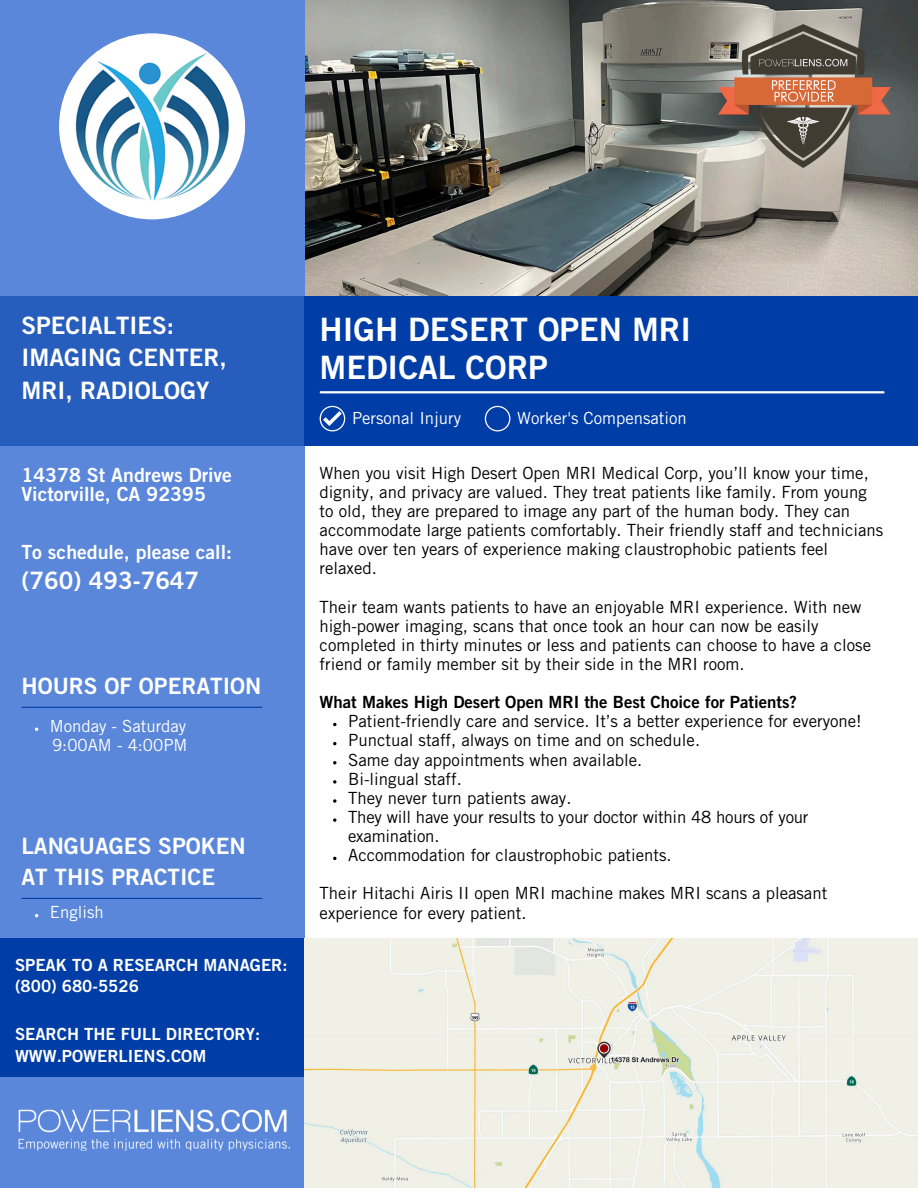
<style>
.page{position:relative;width:918px;height:1188px;background:#fff}
.page>*{position:absolute;margin:0;border:0;box-sizing:border-box;transform-origin:0 0}
.t1{font:32.25px/38.2px "Trade Gothic LT Std Bd 2";color:#fff}
.t2{font:24px/32.7px "Trade Gothic LT Std Bd 2";color:#fff}
.t3{font:22.5px/31.5px "Trade Gothic LT Std Bd 2";color:#fff}
.t4{font:19.5px/19.2px "Trade Gothic LT Std Bd 2";color:#fff}
.t5{font:16.8px/19.2px "Trade Gothic LT Std";color:#000}
.t6{font:16.8px/21.3px "Trade Gothic LT Std Bd 2";color:#fff}
.t7{font:16.8px "Trade Gothic LT Std";color:#fff}
.t8{font:16.8px "Trade Gothic LT Std Bd 2";color:#000}
</style>
<div class="page">
<img style="left:305px;top:0;width:613px;height:296px">
<div style="left:0;top:0;width:305px;height:1188px;background:#5a87da"></div>
<img style="left:18px;top:1109px;width:272px;height:42px">
<div style="left:0;top:938px;width:305px;height:139px;background:#003da7"></div>
<div style="left:305px;top:296px;width:613px;height:150px;background:#003da7"></div>
<hr style="left:321px;top:391px;width:563px;height:2px;background:#fff">
<svg style="left:485px;top:406px;width:25px;height:25px"></svg>
<img style="left:305px;top:938px;width:613px;height:250px">
<svg style="left:320px;top:406px;width:25px;height:25px"></svg>
<img style="left:719px;top:24px;width:172px;height:143px">
<hr style="left:22px;top:898px;width:240px;height:1px;background:#003da7">
<hr style="left:22px;top:707px;width:240px;height:1px;background:#003da7">
<div style="left:0;top:296px;width:309px;height:150px;background:#275dbd"></div>
<img style="left:59px;top:33px;width:186px;height:186px;border-radius:50%">
<svg style="left:333px;top:780px;width:3px;height:4px"></svg>
<svg style="left:333px;top:799px;width:3px;height:4px"></svg>
<svg style="left:333px;top:818px;width:3px;height:4px"></svg>
<p class="t2" style="left:21px;top:312px;width:207px">SPECIALTIES:<br>IMAGING CENTER,<br>MRI, RADIOLOGY</p>
<p class="t4" style="left:21px;top:468px;width:212px">14378 St Andrews Drive<br>Victorville, CA 92395</p>
<h2 class="t4" style="left:21px;top:545px;width:212px">To schedule, please call:</h2>
<h2 class="t2" style="left:21px;top:567px;width:179px">(760) 493-7647</h2>
<h2 class="t3" style="left:21px;top:673px;width:242px">HOURS OF OPERATION</h2>
<p class="t7" style="left:50px;top:720px;width:138px">Monday - Saturday</p>
<h4 class="t7" style="left:52px;top:739px;width:137px">9:00AM - 4:00PM</h4>
<p class="t3" style="left:21px;top:833px;width:226px">LANGUAGES SPOKEN<br>AT THIS PRACTICE</p>
<h5 class="t7" style="left:50px;top:906px;width:55px">English</h5>
<p class="t6" style="left:15px;top:956px;width:274px">SPEAK TO A RESEARCH MANAGER: (800) 680-5526</p>
<p class="t6" style="left:15px;top:1026px;width:247px">SEARCH THE FULL DIRECTORY:<br>WWW.POWERLIENS.COM</p>
<p class="t1" style="left:320px;top:314px;width:373px">HIGH DESERT OPEN MRI<br>MEDICAL CORP</p>
<h1 class="t7" style="left:352px;top:412px;width:111px">Personal Injury</h1>
<p class="t7" style="left:517px;top:412px;width:171px">Worker's Compensation</p>
<p class="t5" style="left:320px;top:465px;width:565px">When you visit High Desert Open MRI Medical Corp, you’ll know your time, dignity, and privacy are valued. They treat patients like family. From young to old, they are prepared to image any part of the human body. They can accommodate large patients comfortably. Their friendly staff and technicians have over ten years of experience making claustrophobic patients feel relaxed.</p>
<p class="t5" style="left:320px;top:599px;width:553px">Their team wants patients to have an enjoyable MRI experience. With new high-power imaging, scans that once took an hour can now be easily completed in thirty minutes or less and patients can choose to have a close friend or family member sit by their side in the MRI room.</p>
<p class="t8" style="left:320px;top:696px;width:479px">What Makes High Desert Open MRI the Best Choice for Patients?</p>
<p class="t5" style="left:348px;top:714px;width:515px">Patient-friendly care and service. It’s a better experience for everyone!</p>
<p class="t5" style="left:348px;top:733px;width:354px">Punctual staff, always on time and on schedule.</p>
<p class="t5" style="left:348px;top:752px;width:296px">Same day appointments when available.</p>
<h6 class="t5" style="left:348px;top:771px;width:115px">Bi-lingual staff.</h6>
<p class="t5" style="left:348px;top:790px;width:225px">They never turn patients away.</p>
<p class="t5" style="left:348px;top:810px;width:462px">They will have your results to your doctor within 48 hours of your examination.</p>
<p class="t5" style="left:348px;top:848px;width:325px">Accommodation for claustrophobic patients.</p>
<p class="t5" style="left:320px;top:886px;width:509px">Their Hitachi Airis II open MRI machine makes MRI scans a pleasant experience for every patient.</p>
</div>
